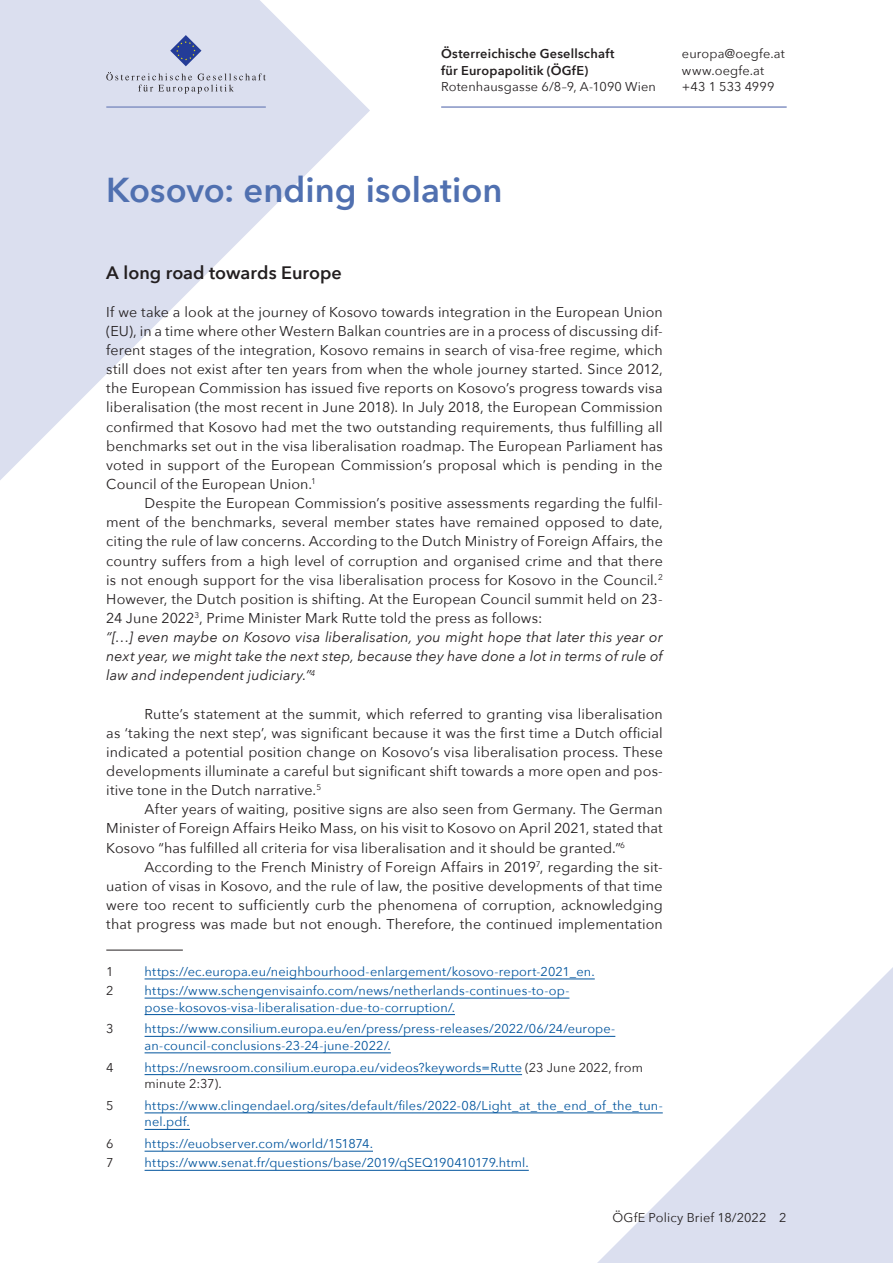
<style>
.page{position:relative;width:893px;height:1263px;background:#fff}
.page>*{position:absolute;margin:0;border:0;box-sizing:border-box;transform-origin:0 0}
.Überschrift_1{font:600 34.5px "Avenir Next";letter-spacing:.005em;color:#5070b0}
.Überschrift_3{font:600 18px "Avenir Next";color:#231f20}
.p_einzug{font:14.25px/19.2px "Avenir Next";letter-spacing:.005em;color:#231f20;text-align:justify}
.p{font:14.25px/19.2px "Avenir Next";letter-spacing:.005em;color:#231f20;text-align:justify}
.p-2{font:italic 14.25px/19.2px "Avenir Next";letter-spacing:.005em;color:#231f20;text-align:justify}
.Fußnoten{font:12.75px/16.5px "Avenir Next";letter-spacing:.01em;color:#01549d}
.p-3{font:12.75px "Avenir Next";letter-spacing:.015em;color:#231f20}
.p-4{font:600 12.75px/16.5px "Avenir Next";letter-spacing:.02em;color:#231f20}
.p_Pagina{font:12.75px "Avenir Next";letter-spacing:.01em;color:#231f20}
.Fußnoten-2{font:12.75px "Avenir Next";color:#231f20}
.s1{color:#231f20}
</style>
<div class="page">
<svg style="left:0;top:0;width:370px;height:480px;fill:#dbdfef"></svg>
<svg style="left:597px;top:967px;width:296px;height:296px"></svg>
<hr style="left:441px;top:106px;width:346px;height:2px;background:#8493c4">
<hr style="left:106px;top:106px;width:160px;height:2px;background:#8493c4">
<svg style="left:170px;top:35px;width:31px;height:31px"></svg>
<svg style="left:106px;top:72px;width:160px;height:22px;background:#c9cddb"></svg>
<hr style="left:106px;top:950px;width:77px;height:1px;background:#231f20">
<hr style="left:145px;top:979px;width:450px;height:1px;background:#01549d">
<hr style="left:145px;top:998px;width:424px;height:1px;background:#01549d">
<hr style="left:145px;top:1014px;width:310px;height:1px;background:#01549d">
<hr style="left:145px;top:1036px;width:470px;height:1px;background:#01549d">
<hr style="left:145px;top:1052px;width:246px;height:1px;background:#01549d">
<hr style="left:145px;top:1074px;width:377px;height:1px;background:#01549d">
<hr style="left:145px;top:1112px;width:518px;height:1px;background:#01549d">
<hr style="left:145px;top:1129px;width:45px;height:1px;background:#01549d">
<hr style="left:145px;top:1151px;width:228px;height:1px;background:#01549d">
<hr style="left:145px;top:1170px;width:384px;height:1px;background:#01549d">
<p class="p-4" style="left:441px;top:45px;width:175px">Österreichische Gesellschaft für Europapolitik (ÖGfE)</p>
<p class="p-3" style="left:441px;top:76px;width:216px">Rotenhausgasse 6/8–9, A-1090 Wien</p>
<p class="p-3" style="left:682px;top:43px;width:104px">europa@oegfe.at</p>
<p class="p-3" style="left:682px;top:60px;width:84px">www.oegfe.at</p>
<p class="p-3" style="left:682px;top:76px;width:94px">+43 1 533 4999</p>
<p class="Überschrift_1" style="left:106px;top:160px;width:398px">Kosovo: ending isolation</p>
<p class="Überschrift_3" style="left:106px;top:257px;width:237px">A long road towards Europe</p>
<p class="p" style="left:106px;top:302px;width:558px">If we take a look at the journey of Kosovo towards integration in the European Union (EU), in a time where other Western Balkan countries are in a process of discussing dif&shy;ferent stages of the integration, Kosovo remains in search of visa-free regime, which still does not exist after ten years from when the whole journey started. Since 2012, the European Commission has issued five reports on Kosovo’s progress towards visa liberalisation (the most recent in June 2018). In July 2018, the European Commission confirmed that Kosovo had met the two outstanding requirements, thus fulfilling all benchmarks set out in the visa liberalisation roadmap. The European Parliament has voted in support of the European Commission’s proposal which is pending in the Council of the European Union.<sup>1</sup></p>
<p class="p_einzug" style="left:106px;top:493px;width:558px;text-indent:38px">Despite the European Commission’s positive assessments regarding the fulfil&shy;ment of the benchmarks, several member states have remained opposed to date, citing the rule of law concerns. According to the Dutch Ministry of Foreign Affairs, the country suffers from a high level of corruption and organised crime and that there is not enough support for the visa liberalisation process for Kosovo in the Council.<sup>2<br></sup>However, the Dutch position is shifting. At the European Council summit held on 23- 24 June 2022<sup>3</sup>, Prime Minister Mark Rutte told the press as follows:</p>
<p class="p-2" style="left:106px;top:627px;width:558px">“[…] even maybe on Kosovo visa liberalisation, you might hope that later this year or next year, we might take the next step, because they have done a lot in terms of rule of law and independent judiciary.”<sup>4</sup></p>
<p class="p_einzug" style="left:106px;top:703px;width:558px;text-indent:38px">Rutte’s statement at the summit, which referred to granting visa liberalisation as ‘taking the next step’, was significant because it was the first time a Dutch official indicated a potential position change on Kosovo’s visa liberalisation process. These developments illuminate a careful but significant shift towards a more open and pos&shy;itive tone in the Dutch narrative.<sup>5</sup></p>
<p class="p_einzug" style="left:106px;top:799px;width:558px;text-indent:38px">After years of waiting, positive signs are also seen from Germany. The German Minister of Foreign Affairs Heiko Mass, on his visit to Kosovo on April 2021, stated that Kosovo “has fulfilled all criteria for visa liberalisation and it should be granted.”<sup>6</sup></p>
<p class="p_einzug" style="left:106px;top:856px;width:558px;text-indent:38px">According to the French Ministry of Foreign Affairs in 2019<sup>7</sup>, regarding the sit&shy;uation of visas in Kosovo, and the rule of law, the positive developments of that time were too recent to sufficiently curb the phenomena of corruption, acknowledging that progress was made but not enough. Therefore, the continued implementation</p>
<p class="Fußnoten-2" style="left:106px;top:961px;width:9px">1</p>
<p class="Fußnoten" style="left:145px;top:963px;width:452px">https://ec.europa.eu/neighbourhood-enlargement/kosovo-report-2021_en.</p>
<p class="Fußnoten-2" style="left:106px;top:980px;width:9px">2</p>
<p class="Fußnoten" style="left:145px;top:982px;width:426px">https://www.schengenvisainfo.com/news/netherlands-continues-to-op&shy;pose-kosovos-visa-liberalisation-due-to-corruption/.</p>
<p class="Fußnoten-2" style="left:106px;top:1018px;width:9px">3</p>
<p class="Fußnoten" style="left:145px;top:1020px;width:472px">https://www.consilium.europa.eu/en/press/press-releases/2022/06/24/europe&shy;an-council-conclusions-23-24-june-2022/.</p>
<p class="Fußnoten-2" style="left:106px;top:1056px;width:9px">4</p>
<p class="Fußnoten" style="left:145px;top:1058px;width:500px">https://newsroom.consilium.europa.eu/videos?keywords=Rutte <span class="s1">(23 June 2022, from minute 2:37).</span></p>
<p class="Fußnoten-2" style="left:106px;top:1095px;width:9px">5</p>
<p class="Fußnoten" style="left:145px;top:1097px;width:520px">https://www.clingendael.org/sites/default/files/2022-08/Light_at_the_end_of_the_tun&shy;nel.pdf.</p>
<p class="Fußnoten-2" style="left:106px;top:1133px;width:9px">6</p>
<p class="Fußnoten" style="left:145px;top:1135px;width:230px">https://euobserver.com/world/151874.</p>
<p class="Fußnoten-2" style="left:106px;top:1152px;width:9px">7</p>
<p class="Fußnoten" style="left:145px;top:1154px;width:386px">https://www.senat.fr/questions/base/2019/qSEQ190410179.html.</p>
<p class="p_Pagina" style="left:613px;top:1206px;width:176px">ÖGfE Policy Brief 18/2022 2</p>
</div>
